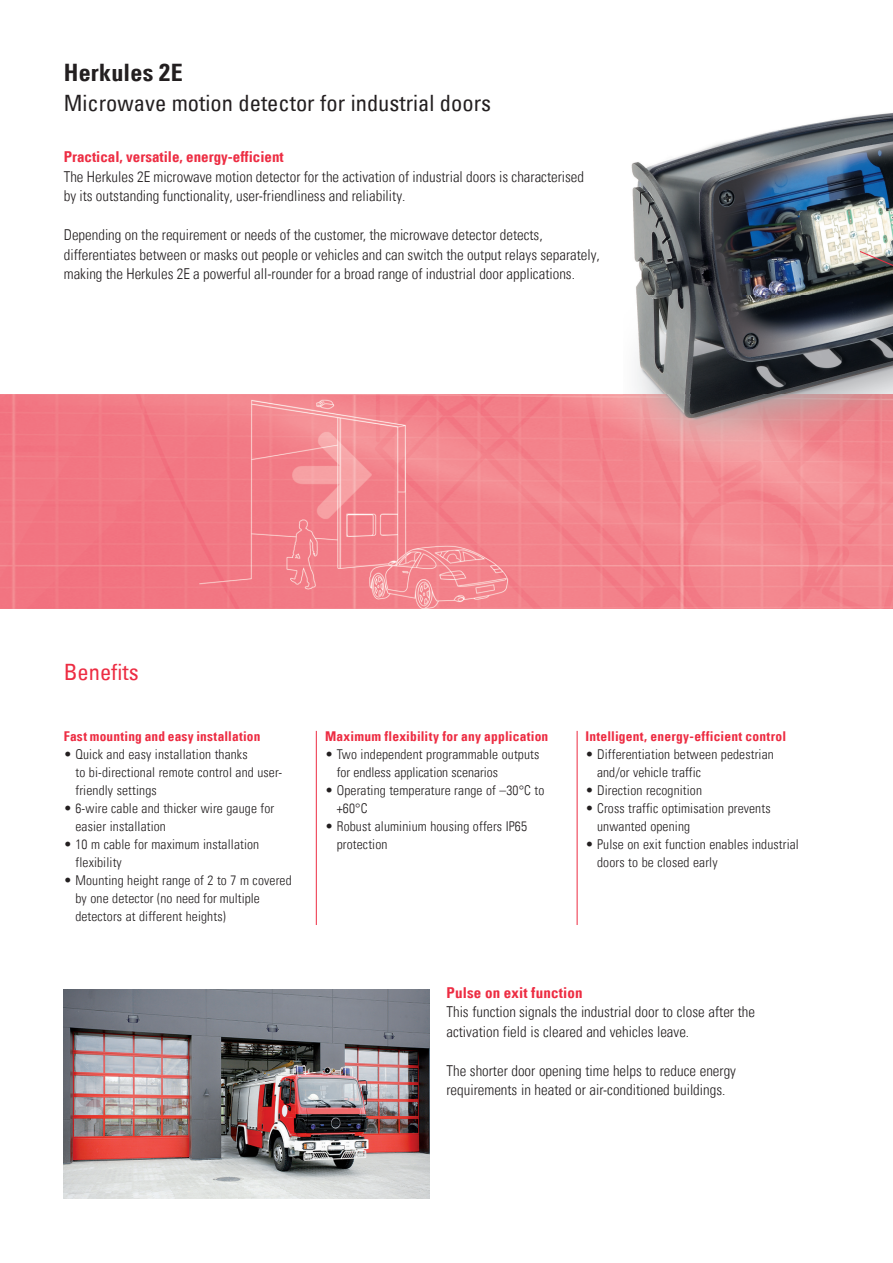
<style>
.page{position:relative;width:893px;height:1263px;background:#fff}
.page>*{position:absolute;margin:0;border:0;box-sizing:border-box;transform-origin:0 0}
.t1{font:24px "Univers Com 67 Bold Cond";letter-spacing:.01em;color:#231f20}
.t2{font:condensed 22.5px "Univers Com 57";color:#231f20}
.t3{font:condensed 22.5px "Univers Com 57";color:#ed2c42}
.t4{font:15px/19.5px "Univers Com 47 Light Cond";color:#231f20}
.t5{font:15px "Univers Com 67 Bold Cond";color:#ed2d43}
.t6{font:15px "Univers Com 67 Bold Cond";letter-spacing:.01em;color:#ed2c42}
.t7{font:13.5px/18px "Univers Com 47 Light Cond";letter-spacing:.01em;color:#231f20}
.t8{font:13.5px "Univers Com 67 Bold Cond";letter-spacing:.015em;color:#ed2c42}
.s1{font-size:24.75px}
</style>
<div class="page">
<img style="left:0;top:394px;width:893px;height:215px">
<img style="left:623px;top:113px;width:270px;height:348px">
<img style="left:64px;top:989px;width:366px;height:209px">
<hr style="left:316px;top:731px;width:1px;height:194px;background:#ed2c42">
<hr style="left:577px;top:731px;width:1px;height:194px;background:#ed2c42">
<svg style="left:859px;top:251px;width:34px;height:74px;background:#4b4d4f"></svg>
<h1 class="t1" style="left:64px;top:58px;width:121px">Herkules <span class="s1">2</span>E</h1>
<h2 class="t2" style="left:64px;top:89px;width:429px">Microwave motion detector for industrial doors</h2>
<p class="t5" style="left:64px;top:148px;width:222px">Practical, versatile, energy-efficient</p>
<p class="t4" style="left:64px;top:167px;width:522px">The Herkules 2E microwave motion detector for the activation of industrial doors is characterised by its outstanding functionality, user-friendliness and reliability.</p>
<p class="t4" style="left:64px;top:225px;width:537px">Depending on the requirement or needs of the customer, the microwave detector detects, differentiates between or masks out people or vehicles and can switch the output relays separately, making the Herkules 2E a powerful all-rounder for a broad range of industrial door applications.</p>
<h2 class="t3" style="left:64px;top:657px;width:76px">Benefits</h2>
<p class="t8" style="left:64px;top:728px;width:198px">Fast mounting and easy installation</p>
<p class="t7" style="left:76px;top:745px;width:208px;text-indent:-12px">• Quick and easy installation thanks<br>to bi-directional remote control and user&shy;friendly settings</p>
<p class="t7" style="left:76px;top:799px;width:200px;text-indent:-12px">• 6-wire cable and thicker wire gauge for easier installation</p>
<p class="t7" style="left:76px;top:835px;width:185px;text-indent:-12px">• 10 m cable for maximum installation flexibility</p>
<p class="t7" style="left:76px;top:871px;width:218px;text-indent:-12px">• Mounting height range of 2 to 7 m covered by one detector (no need for multiple detectors at different heights)</p>
<p class="t8" style="left:325px;top:728px;width:225px">Maximum flexibility for any application</p>
<p class="t7" style="left:337px;top:745px;width:204px;text-indent:-12px">• Two independent programmable outputs for endless application scenarios</p>
<p class="t7" style="left:337px;top:781px;width:209px;text-indent:-12px">• Operating temperature range of –30°C to +60°C</p>
<p class="t7" style="left:337px;top:817px;width:192px;text-indent:-12px">• Robust aluminium housing offers IP65 protection</p>
<p class="t8" style="left:585px;top:728px;width:202px">Intelligent, energy-efficient control</p>
<p class="t7" style="left:597px;top:745px;width:178px;text-indent:-12px">• Differentiation between pedestrian and/or vehicle traffic</p>
<p class="t7" style="left:585px;top:781px;width:118px">• Direction recognition</p>
<p class="t7" style="left:597px;top:799px;width:175px;text-indent:-12px">• Cross traffic optimisation prevents unwanted opening</p>
<p class="t7" style="left:597px;top:835px;width:203px;text-indent:-12px">• Pulse on exit function enables industrial doors to be closed early</p>
<p class="t6" style="left:446px;top:983px;width:138px">Pulse on exit function</p>
<p class="t4" style="left:446px;top:1002px;width:310px">This function signals the industrial door to close after the activation field is cleared and vehicles leave.</p>
<p class="t4" style="left:446px;top:1061px;width:291px">The shorter door opening time helps to reduce energy requirements in heated or air-conditioned buildings.</p>
</div>
